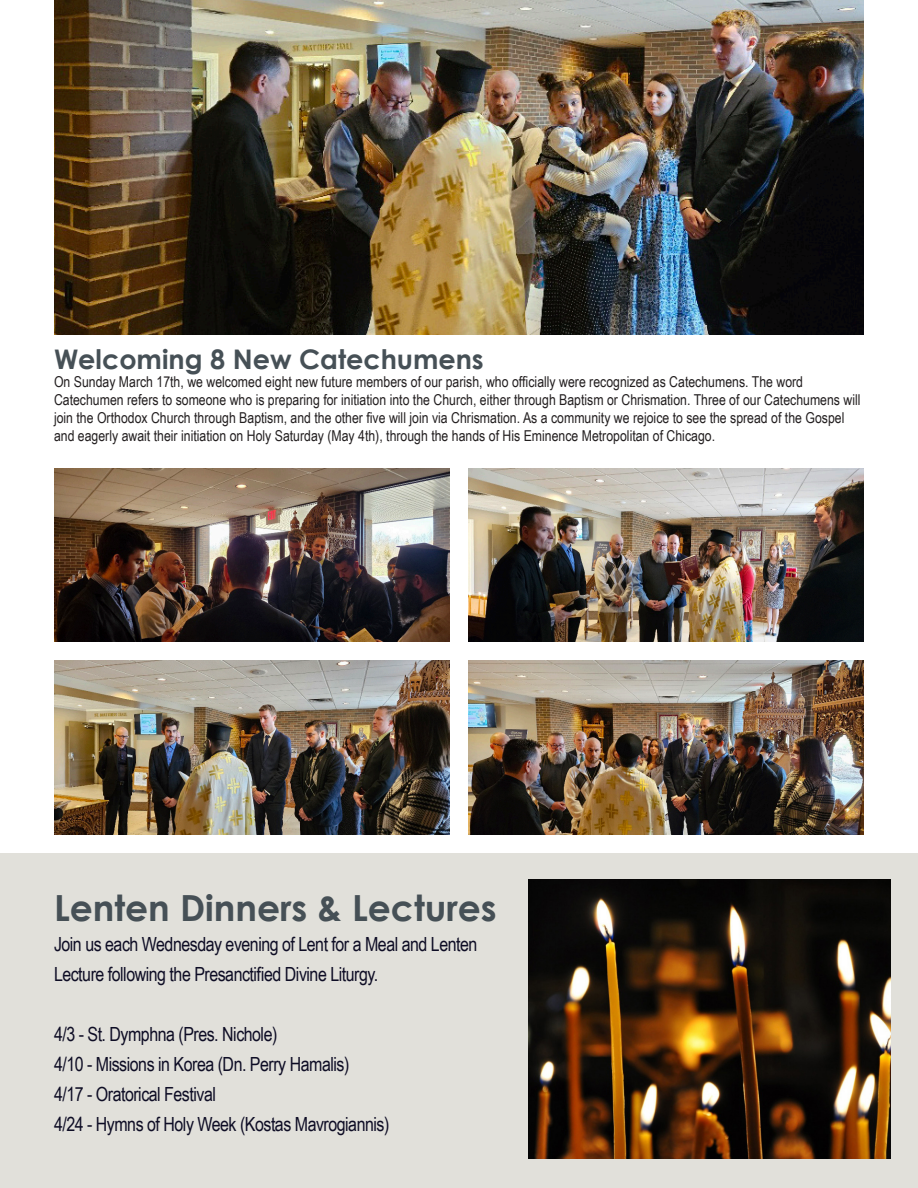
<style>
.page{position:relative;width:918px;height:1188px;background:#fff}
.page>*{position:absolute;margin:0;border:0;box-sizing:border-box;transform-origin:0 0}
.t1{font:700 36px "Century Gothic";color:#465056}
.t2{font:700 27px "Century Gothic";color:#465056}
.t3{font:19.5px/30px "Arial Narrow";letter-spacing:-.025em;color:#0e0d25}
.t4{font:15px/18px "Arial Narrow";color:#231f20}
</style>
<div class="page">
<div style="left:0;top:853px;width:918px;height:335px;background:#e1e0da"></div>
<img style="left:529px;top:880px;width:362px;height:278px">
<img style="left:54px;top:0;width:810px;height:334px">
<img style="left:54px;top:469px;width:395px;height:173px">
<img style="left:469px;top:469px;width:395px;height:173px">
<img style="left:54px;top:661px;width:395px;height:173px">
<img style="left:469px;top:661px;width:395px;height:173px">
<p class="t2" style="left:54px;top:339px;width:431px">Welcoming 8 New Catechumens</p>
<p class="t4" style="left:54px;top:372px;width:808px">On Sunday March 17th, we welcomed eight new future members of our parish, who officially were recognized as Catechumens. The word Catechumen refers to someone who is preparing for initiation into the Church, either through Baptism or Chrismation. Three of our Catechumens will join the Orthodox Church through Baptism, and the other five will join via Chrismation. As a community we rejoice to see the spread of the Gospel and eagerly await their initiation on Holy Saturday (May 4th), through the hands of His Eminence Metropolitan of Chicago.</p>
<p class="t1" style="left:54px;top:881px;width:444px">Lenten Dinners &amp; Lectures</p>
<p class="t3" style="left:54px;top:928px;width:425px">Join us each Wednesday evening of Lent for a Meal and Lenten<br>Lecture following the Presanctified Divine Liturgy.</p>
<p class="t3" style="left:54px;top:1018px;width:225px">4/3 - St. Dymphna (Pres. Nichole)</p>
<p class="t3" style="left:54px;top:1048px;width:297px">4/10 - Missions in Korea (Dn. Perry Hamalis)</p>
<p class="t3" style="left:54px;top:1078px;width:163px">4/17 - Oratorical Festival</p>
<p class="t3" style="left:54px;top:1108px;width:337px">4/24 - Hymns of Holy Week (Kostas Mavrogiannis)</p>
</div>
